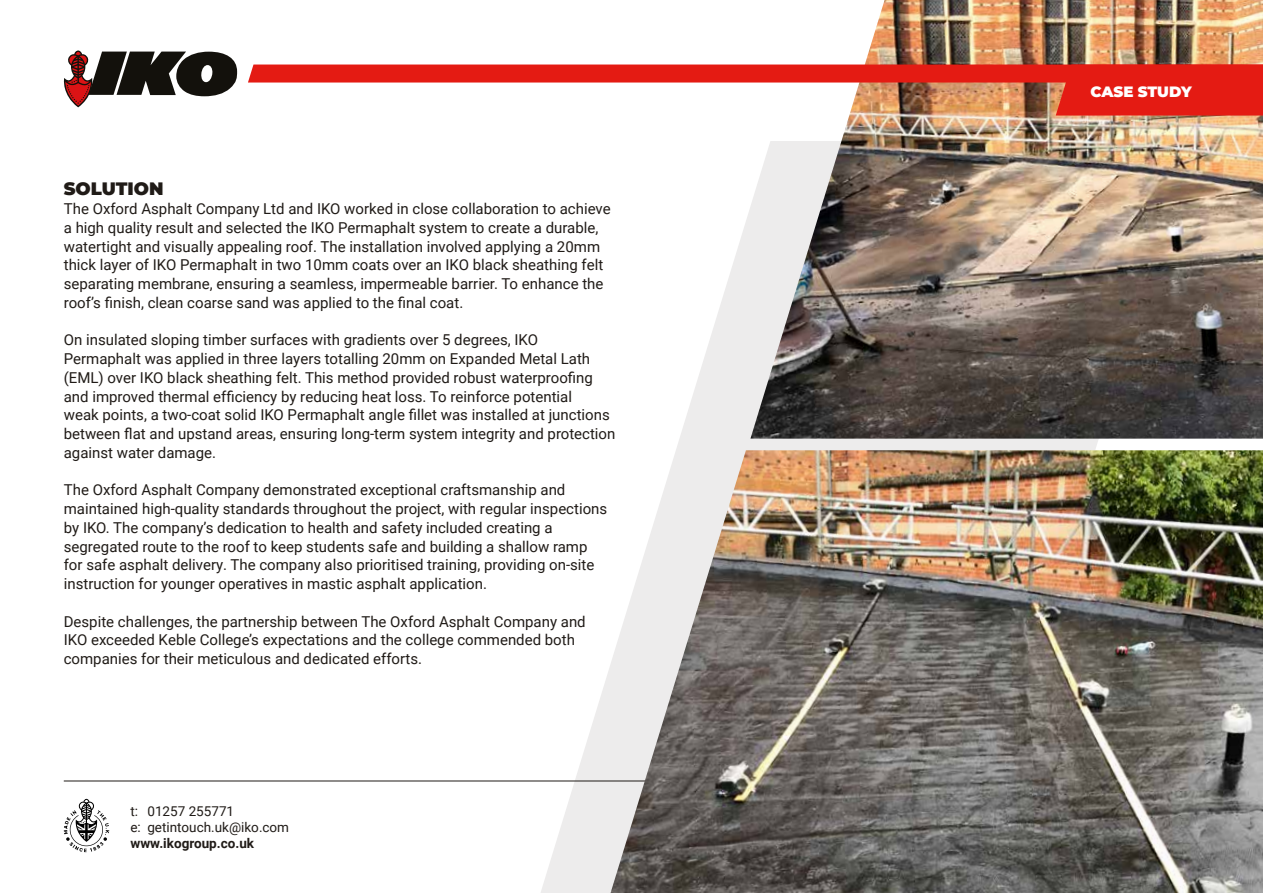
<style>
.page{position:relative;width:1263px;height:893px;background:#fff}
.page>*{position:absolute;margin:0;border:0;box-sizing:border-box;transform-origin:0 0}
.t1{font:900 18px "Montserrat";color:#201b17}
.t2{font:15px/18.8px "Roboto";color:#201b17}
.t3{font:900 15px "Montserrat";letter-spacing:-.01em;color:#fff}
.t4{font:13.5px/16.2px "Roboto";color:#201b17}
.t5{font:700 13.5px "Roboto";color:#201b17}
</style>
<div class="page">
<svg style="left:540px;top:209px;width:559px;height:684px"></svg>
<img style="left:750px;top:0;width:513px;height:439px">
<hr style="left:64px;top:781px;width:1135px;height:1px;background:#201b17">
<svg style="left:64px;top:50px;width:173px;height:57px"></svg>
<svg style="left:248px;top:65px;width:1015px;height:51px"></svg>
<svg style="left:64px;top:799px;width:45px;height:53px"></svg>
<img style="left:610px;top:450px;width:653px;height:443px">
<p class="t1" style="left:64px;top:175px;width:101px">SOLUTION</p>
<p class="t2" style="left:64px;top:199px;width:548px">The Oxford Asphalt Company Ltd and IKO worked in close collaboration to achieve a high quality result and selected the IKO Permaphalt system to create a durable, watertight and visually appealing roof. The installation involved applying a 20mm thick layer of IKO Permaphalt in two 10mm coats over an IKO black sheathing felt separating membrane, ensuring a seamless, impermeable barrier. To enhance the roof’s finish, clean coarse sand was applied to the final coat.</p>
<p class="t2" style="left:64px;top:330px;width:553px">On insulated sloping timber surfaces with gradients over 5 degrees, IKO Permaphalt was applied in three layers totalling 20mm on Expanded Metal Lath (EML) over IKO black sheathing felt. This method provided robust waterproofing and improved thermal efficiency by reducing heat loss. To reinforce potential<br>weak points, a two-coat solid IKO Permaphalt angle fillet was installed at junctions between flat and upstand areas, ensuring long-term system integrity and protection against water damage.</p>
<p class="t2" style="left:64px;top:480px;width:545px">The Oxford Asphalt Company demonstrated exceptional craftsmanship and maintained high-quality standards throughout the project, with regular inspections by IKO. The company’s dedication to health and safety included creating a segregated route to the roof to keep students safe and building a shallow ramp for safe asphalt delivery. The company also prioritised training, providing on-site instruction for younger operatives in mastic asphalt application.</p>
<p class="t2" style="left:64px;top:611px;width:523px">Despite challenges, the partnership between The Oxford Asphalt Company and<br>IKO exceeded Keble College’s expectations and the college commended both companies for their meticulous and dedicated efforts.</p>
<p class="t4" style="left:130px;top:802px;width:160px">t: 01257 255771<br>e: getintouch.uk@iko.com</p>
<p class="t5" style="left:130px;top:834px;width:125px">www.ikogroup.co.uk</p>
<p class="t3" style="left:1090px;top:80px;width:103px">CASE STUDY</p>
</div>
